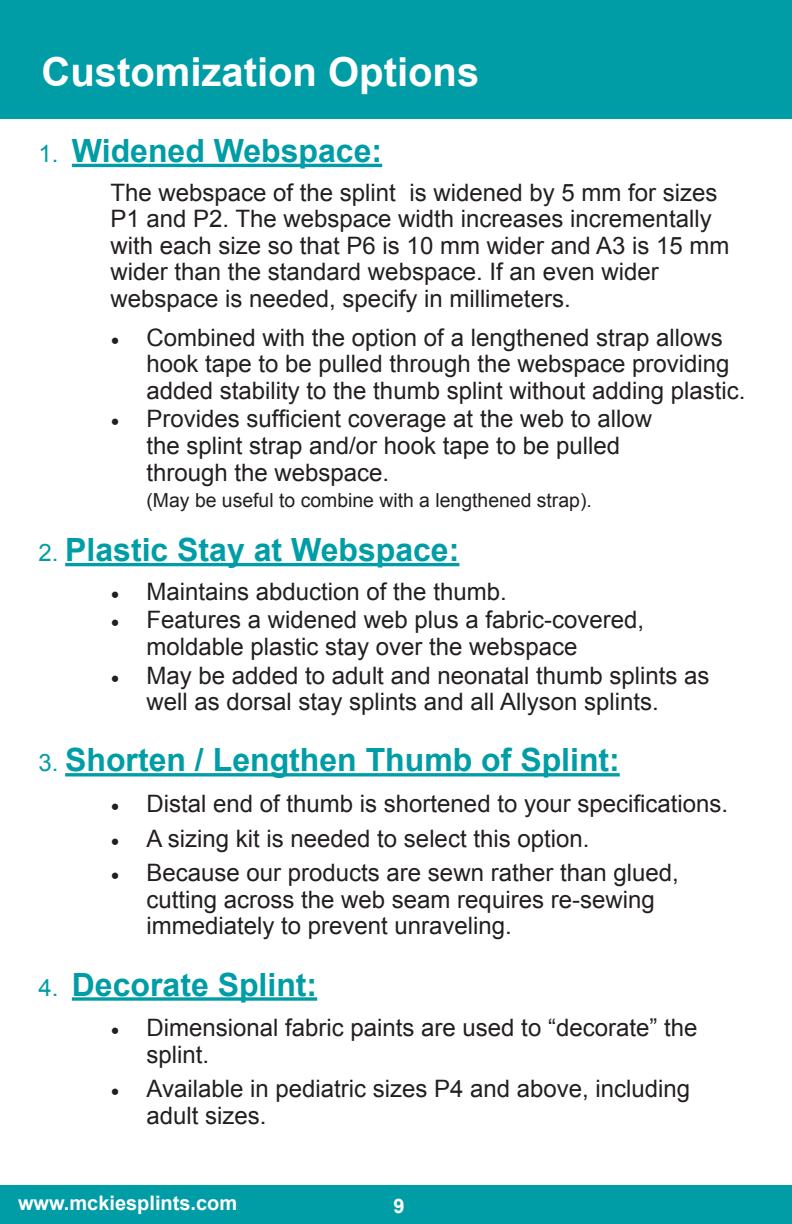
<style>
.page{position:relative;width:792px;height:1224px;background:#fff}
.page>*{position:absolute;margin:0;border:0;box-sizing:border-box;transform-origin:0 0}
.Paragraph_Style1{font:700 40px "Arial";color:#fff}
.Paragraph_Style1-2{font:700 32px "Arial";color:#009da6}
.Paragraph_Style1-3{font:24px/26.6px "Arial";color:#231f20}
.Paragraph_Style1-4{font:700 20px "Arial";color:#fff}
.t1{font:19.4px "Arial";color:#231f20}
.s1{font-weight:400;font-size:24px}
.s2{font-family:"Minion Pro"}
</style>
<div class="page">
<hr style="left:72px;top:164px;width:310px;height:3px;background:#009da6">
<hr style="left:65px;top:563px;width:394px;height:3px;background:#009da6">
<hr style="left:65px;top:773px;width:555px;height:3px;background:#009da6">
<svg style="left:72px;top:997px;width:245px;height:4px"></svg>
<div style="left:0;top:0;width:792px;height:118px;background:#009da6"></div>
<div style="left:0;top:1185px;width:792px;height:39px;background:#009da6"></div>
<p class="Paragraph_Style1" style="left:41px;top:45px;width:439px">Customization Options</p>
<p class="Paragraph_Style1-2" style="left:39px;top:129px;width:345px"><span class="s1">1.</span> Widened Webspace:</p>
<p class="Paragraph_Style1-3" style="left:111px;top:179px;width:620px">The webspace of the splint is widened by 5 mm for sizes P1 and P2. The webspace width increases incrementally with each size so that P6 is 10 mm wider and A3 is 15 mm wider than the standard webspace. If an even wider webspace is needed, specify in millimeters.</p>
<p class="Paragraph_Style1-3" style="left:147px;top:324px;width:600px;text-indent:-36px"><span class="s2">•</span> Combined with the option of a lengthened strap allows hook tape to be pulled through the webspace providing added stability to the thumb splint without adding plastic.</p>
<p class="Paragraph_Style1-3" style="left:147px;top:406px;width:507px;text-indent:-36px"><span class="s2">•</span> Provides sufficient coverage at the web to allow the splint strap and/or hook tape to be pulled through the webspace.</p>
<p class="t1" style="left:147px;top:488px;width:447px">(May be useful to combine with a lengthened strap).</p>
<p class="Paragraph_Style1-2" style="left:39px;top:529px;width:422px"><span class="s1">2.</span> Plastic Stay at Webspace:</p>
<p class="Paragraph_Style1-3" style="left:111px;top:578px;width:398px"><span class="s2">•</span> Maintains abduction of the thumb.</p>
<p class="Paragraph_Style1-3" style="left:147px;top:607px;width:499px;text-indent:-36px"><span class="s2">•</span> Features a widened web plus a fabric-covered, moldable plastic stay over the webspace</p>
<p class="Paragraph_Style1-3" style="left:147px;top:662px;width:564px;text-indent:-36px"><span class="s2">•</span> May be added to adult and neonatal thumb splints as well as dorsal stay splints and all Allyson splints.</p>
<p class="Paragraph_Style1-2" style="left:39px;top:739px;width:583px"><span class="s1">3.</span> Shorten / Lengthen Thumb of Splint:</p>
<p class="Paragraph_Style1-3" style="left:111px;top:791px;width:619px"><span class="s2">•</span> Distal end of thumb is shortened to your specifications.</p>
<p class="Paragraph_Style1-3" style="left:111px;top:825px;width:480px"><span class="s2">•</span> A sizing kit is needed to select this option.</p>
<p class="Paragraph_Style1-3" style="left:147px;top:860px;width:534px;text-indent:-36px"><span class="s2">•</span> Because our products are sewn rather than glued, cutting across the web seam requires re-sewing immediately to prevent unraveling.</p>
<p class="Paragraph_Style1-2" style="left:39px;top:963px;width:280px"><span class="s1">4.</span> Decorate Splint:</p>
<p class="Paragraph_Style1-3" style="left:147px;top:1015px;width:552px;text-indent:-36px"><span class="s2">•</span> Dimensional fabric paints are used to “decorate” the splint.</p>
<p class="Paragraph_Style1-3" style="left:147px;top:1076px;width:545px;text-indent:-36px"><span class="s2">•</span> Available in pediatric sizes P4 and above, including adult sizes.</p>
<p class="Paragraph_Style1-4" style="left:18px;top:1190px;width:221px">www.mckiesplints.com</p>
<p class="Paragraph_Style1-4" style="left:393px;top:1192px;width:13px">9</p>
</div>
